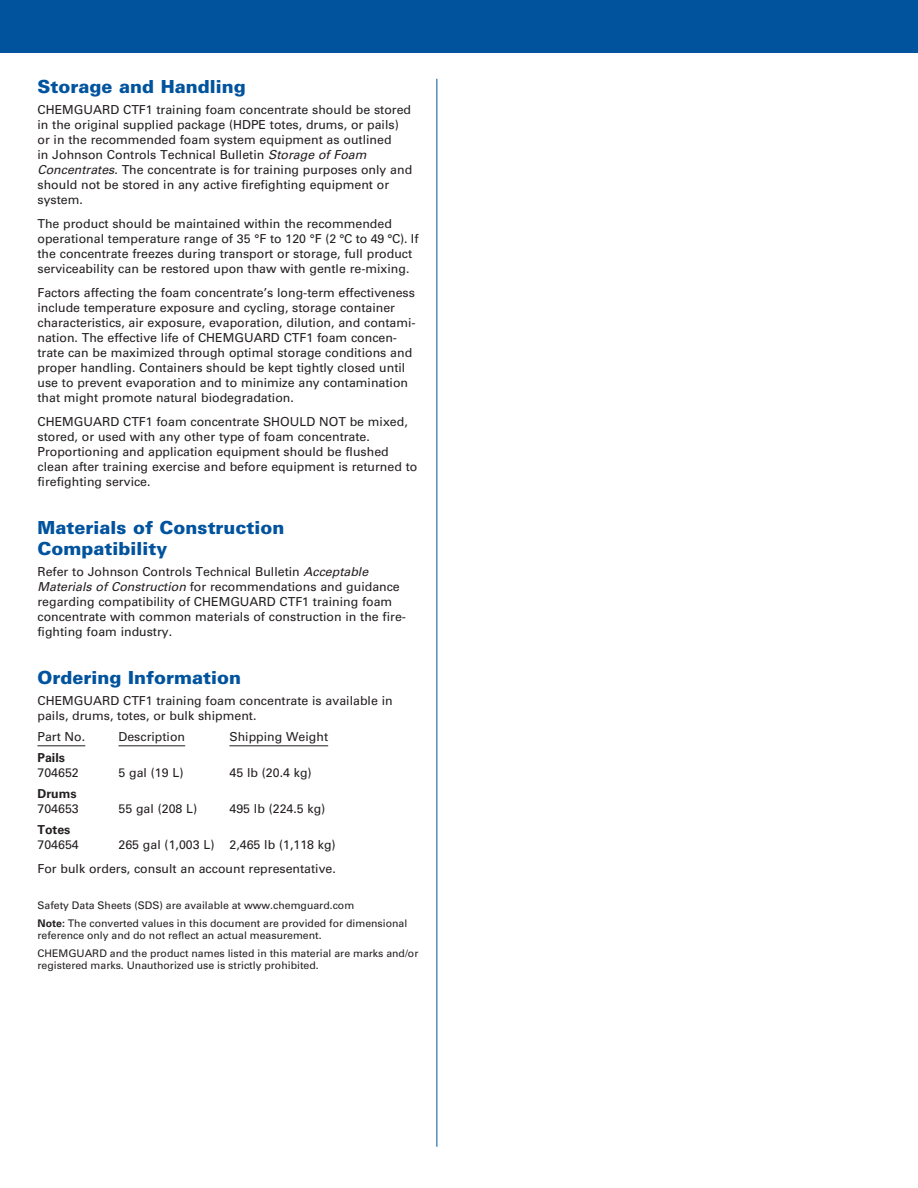
<style>
.page{position:relative;width:918px;height:1188px;background:#fff}
.page>*{position:absolute;margin:0;border:0;box-sizing:border-box;transform-origin:0 0}
._03_12_pt_Blue_Heade{font:900 18px/21px "Univers LT Std";color:#01539e}
._06_Text_8_25{font:12.3px/15px "Univers LT Std";color:#231f20}
._05_Text_1st_Graph{font:12.3px/15px "Univers LT Std";color:#231f20}
._09_Tabbed_Copy{font:12.3px/15px "Univers LT Std";color:#231f20}
._16_Note_7_pt__type{font:10.5px/12px "Univers LT Std";color:#231f20}
.s1{font-style:italic}
.s2{font-weight:700}
</style>
<div class="page">
<div style="left:0;top:0;width:918px;height:52px;background:#01539e"></div>
<hr style="left:436px;top:79px;width:1px;height:1068px;background:#01539e">
<hr style="left:38px;top:745px;width:47px;height:1px;background:#231f20">
<hr style="left:118px;top:745px;width:67px;height:1px;background:#231f20">
<hr style="left:230px;top:745px;width:98px;height:1px;background:#231f20">
<p class="_03_12_pt_Blue_Heade" style="left:38px;top:76px;width:210px">Storage and Handling</p>
<p class="_05_Text_1st_Graph" style="left:38px;top:103px;width:376px">CHEMGUARD CTF1 training foam concentrate should be stored in the original supplied package (HDPE totes, drums, or pails) or in the recommended foam system equipment as outlined<br>in Johnson Controls Technical Bulletin <span class="s1">Storage of Foam Concentrates</span>. The concentrate is for training purposes only and should not be stored in any active firefighting equipment or system.</p>
<p class="_06_Text_8_25" style="left:38px;top:217px;width:383px">The product should be maintained within the recommended operational temperature range of 35 °F to 120 °F (2 °C to 49 °C). If the concentrate freezes during transport or storage, full product serviceability can be restored upon thaw with gentle re-mixing.</p>
<p class="_06_Text_8_25" style="left:38px;top:286px;width:380px">Factors affecting the foam concentrate’s long-term effectiveness include temperature exposure and cycling, storage container characteristics, air exposure, evaporation, dilution, and contami&shy;nation. The effective life of CHEMGUARD CTF1 foam concen&shy;trate can be maximized through optimal storage conditions and proper handling. Containers should be kept tightly closed until use to prevent evaporation and to minimize any contamination that might promote natural biodegradation.</p>
<p class="_06_Text_8_25" style="left:38px;top:415px;width:381px">CHEMGUARD CTF1 foam concentrate SHOULD NOT be mixed, stored, or used with any other type of foam concentrate.<br>Proportioning and application equipment should be flushed clean after training exercise and before equipment is returned to firefighting service.</p>
<p class="_03_12_pt_Blue_Heade" style="left:38px;top:517px;width:249px">Materials of Construction<br>Compatibility</p>
<p class="_05_Text_1st_Graph" style="left:38px;top:565px;width:370px">Refer to Johnson Controls Technical Bulletin <span class="s1">Acceptable Materials of Construction</span> for recommendations and guidance regarding compatibility of CHEMGUARD CTF1 training foam concentrate with common materials of construction in the fire&shy;fighting foam industry.</p>
<p class="_03_12_pt_Blue_Heade" style="left:38px;top:667px;width:205px">Ordering Information</p>
<p class="_05_Text_1st_Graph" style="left:38px;top:694px;width:357px">CHEMGUARD CTF1 training foam concentrate is available in pails, drums, totes, or bulk shipment.</p>
<p class="_09_Tabbed_Copy" style="left:38px;top:730px;width:49px">Part No.</p>
<p class="_09_Tabbed_Copy" style="left:118px;top:730px;width:68px">Description</p>
<p class="_09_Tabbed_Copy" style="left:230px;top:730px;width:100px">Shipping Weight</p>
<p class="_09_Tabbed_Copy" style="left:38px;top:751px;width:43px"><span class="s2">Pails<br></span>704652</p>
<p class="_09_Tabbed_Copy" style="left:118px;top:766px;width:67px">5 gal (19 L)</p>
<p class="_09_Tabbed_Copy" style="left:229px;top:766px;width:84px">45 lb (20.4 kg)</p>
<p class="_09_Tabbed_Copy" style="left:38px;top:787px;width:43px"><span class="s2">Drums<br></span>704653</p>
<p class="_09_Tabbed_Copy" style="left:118px;top:802px;width:80px">55 gal (208 L)</p>
<p class="_09_Tabbed_Copy" style="left:229px;top:802px;width:97px">495 lb (224.5 kg)</p>
<p class="_09_Tabbed_Copy" style="left:38px;top:823px;width:43px"><span class="s2">Totes<br></span>704654</p>
<p class="_09_Tabbed_Copy" style="left:118px;top:838px;width:219px">265 gal (1,003 L) 2,465 lb (1,118 kg)</p>
<p class="_06_Text_8_25" style="left:38px;top:862px;width:300px">For bulk orders, consult an account representative.</p>
<p class="_16_Note_7_pt__type" style="left:38px;top:900px;width:318px">Safety Data Sheets (SDS) are available at www.chemguard.com</p>
<p class="_16_Note_7_pt__type" style="left:38px;top:918px;width:371px"><span class="s2">Note:</span> The converted values in this document are provided for dimensional reference only and do not reflect an actual measurement.</p>
<p class="_16_Note_7_pt__type" style="left:38px;top:948px;width:382px">CHEMGUARD and the product names listed in this material are marks and/or registered marks. Unauthorized use is strictly prohibited.</p>
</div>
